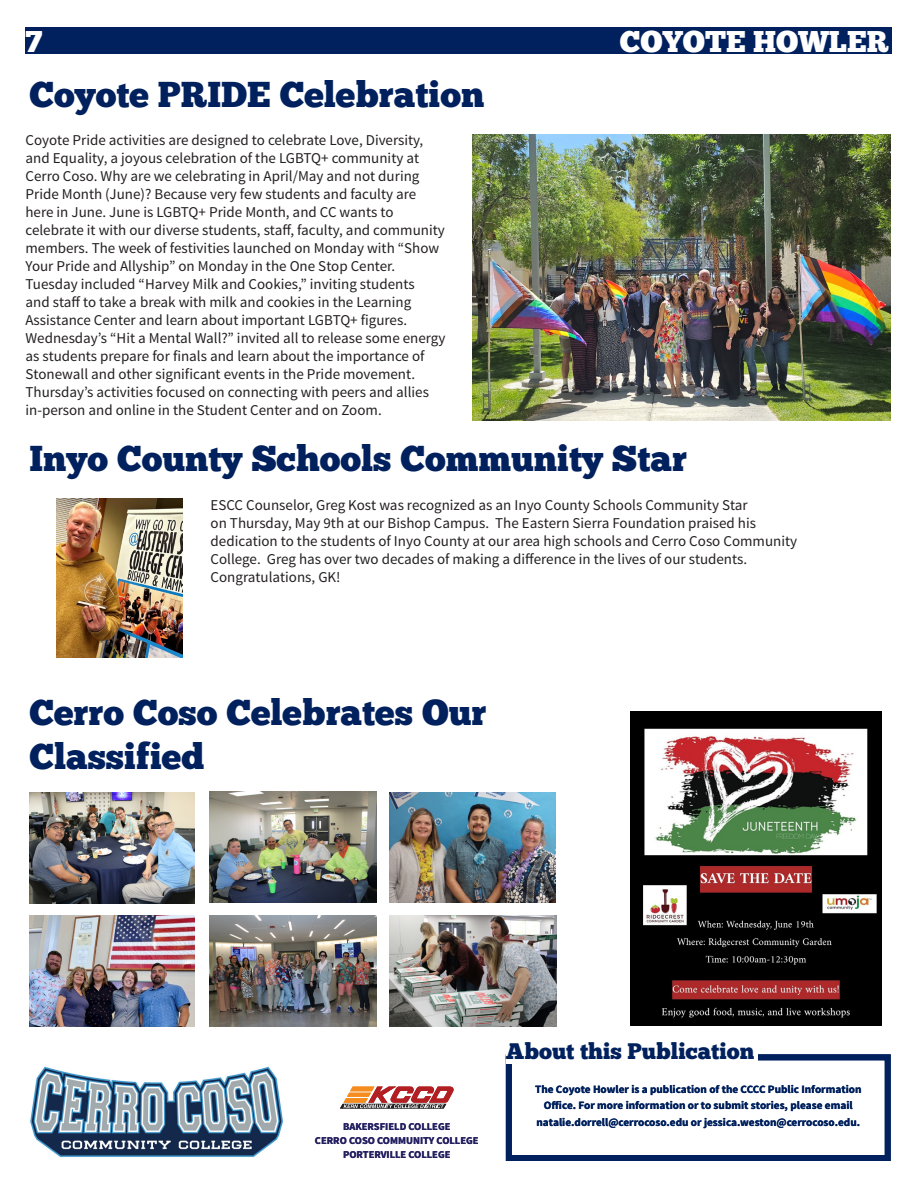
<style>
.page{position:relative;width:918px;height:1188px;background:#fff}
.page>*{position:absolute;margin:0;border:0;box-sizing:border-box;transform-origin:0 0}
.t1{font:36px/43.2px "Chunk Five";color:#00215d}
.t2{font:30px "Chunk Five";color:#fff}
.t3{font:22.5px "Chunk Five";color:#00215d}
.Paragraph_Style_2{font:15px/18px "Source Sans Pro";color:#231f20}
.t4{font:700 11.25px/16.5px "Source Sans Pro";color:#00215d;text-align:center}
.t5{font:700 10.5px "Source Sans Pro";color:#252161}
.s1{font-style:inherit}
</style>
<div class="page">
<img style="left:30px;top:1066px;width:254px;height:92px">
<div style="left:26px;top:27px;width:866px;height:27px;background:#00215d"></div>
<div style="left:506px;top:1054px;width:385px;height:107px;border:6px solid #00215d"></div>
<svg style="left:340px;top:1086px;width:114px;height:23px"></svg>
<div style="left:506px;top:1042px;width:251px;height:22px;background:#fff"></div>
<img style="left:473px;top:134px;width:418px;height:287px">
<img style="left:631px;top:712px;width:251px;height:314px">
<img style="left:57px;top:499px;width:126px;height:159px">
<img style="left:29px;top:793px;width:166px;height:110px">
<img style="left:210px;top:792px;width:166px;height:111px">
<img style="left:209px;top:915px;width:167px;height:112px">
<img style="left:390px;top:916px;width:166px;height:111px">
<img style="left:390px;top:793px;width:165px;height:110px">
<img style="left:29px;top:915px;width:166px;height:111px">
<p class="t2" style="left:26px;top:28px;width:18px">7</p>
<p class="t2" style="left:620px;top:28px;width:270px">COYOTE <span class="s1">HOWLER</span></p>
<p class="t1" style="left:29px;top:73px;width:456px">Coyote PRIDE Celebration</p>
<p class="Paragraph_Style_2" style="left:26px;top:132px;width:421px">Coyote Pride activities are designed to celebrate Love, Diversity, and Equality, a joyous celebration of the LGBTQ+ community at Cerro Coso. Why are we celebrating in April/May and not during Pride Month (June)? Because very few students and faculty are here in June. June is LGBTQ+ Pride Month, and CC wants to celebrate it with our diverse students, staff, faculty, and community members. The week of festivities launched on Monday with “Show Your Pride and Allyship” on Monday in the One Stop Center.<br>Tuesday included “Harvey Milk and Cookies,” inviting students<br>and staff to take a break with milk and cookies in the Learning Assistance Center and learn about important LGBTQ+ figures.<br>Wednesday’s “Hit a Mental Wall?” invited all to release some energy as students prepare for finals and learn about the importance of Stonewall and other significant events in the Pride movement.<br>Thursday’s activities focused on connecting with peers and allies in-person and online in the Student Center and on Zoom.</p>
<p class="t1" style="left:29px;top:437px;width:659px">Inyo County Schools Community Star</p>
<p class="Paragraph_Style_2" style="left:211px;top:496px;width:588px">ESCC Counselor, Greg Kost was recognized as an Inyo County Schools Community Star<br>on Thursday, May 9th at our Bishop Campus. The Eastern Sierra Foundation praised his dedication to the students of Inyo County at our area high schools and Cerro Coso Community College. Greg has over two decades of making a difference in the lives of our students.<br>Congratulations, GK!</p>
<p class="t1" style="left:29px;top:691px;width:458px">Cerro Coso Celebrates Our<br>Classified</p>
<p class="t5" style="left:343px;top:1120px;width:109px">BAKERSFIELD COLLEGE</p>
<p class="t5" style="left:315px;top:1134px;width:165px">CERRO COSO COMMUNITY COLLEGE</p>
<p class="t5" style="left:343px;top:1148px;width:109px">PORTERVILLE COLLEGE</p>
<p class="t3" style="left:506px;top:1038px;width:250px">About this Publication</p>
<p class="t4" style="left:535px;top:1081px;width:328px">The Coyote Howler is a publication of the CCCC Public Information<br>Office. For more information or to submit stories, please email</p>
<p class="t4" style="left:536px;top:1114px;width:325px">natalie.dorrell@cerrocoso.edu or jessica.weston@cerrocoso.edu.</p>
<p class="t4" style="left:552px;top:1098px;width:5px">f</p>
</div>
